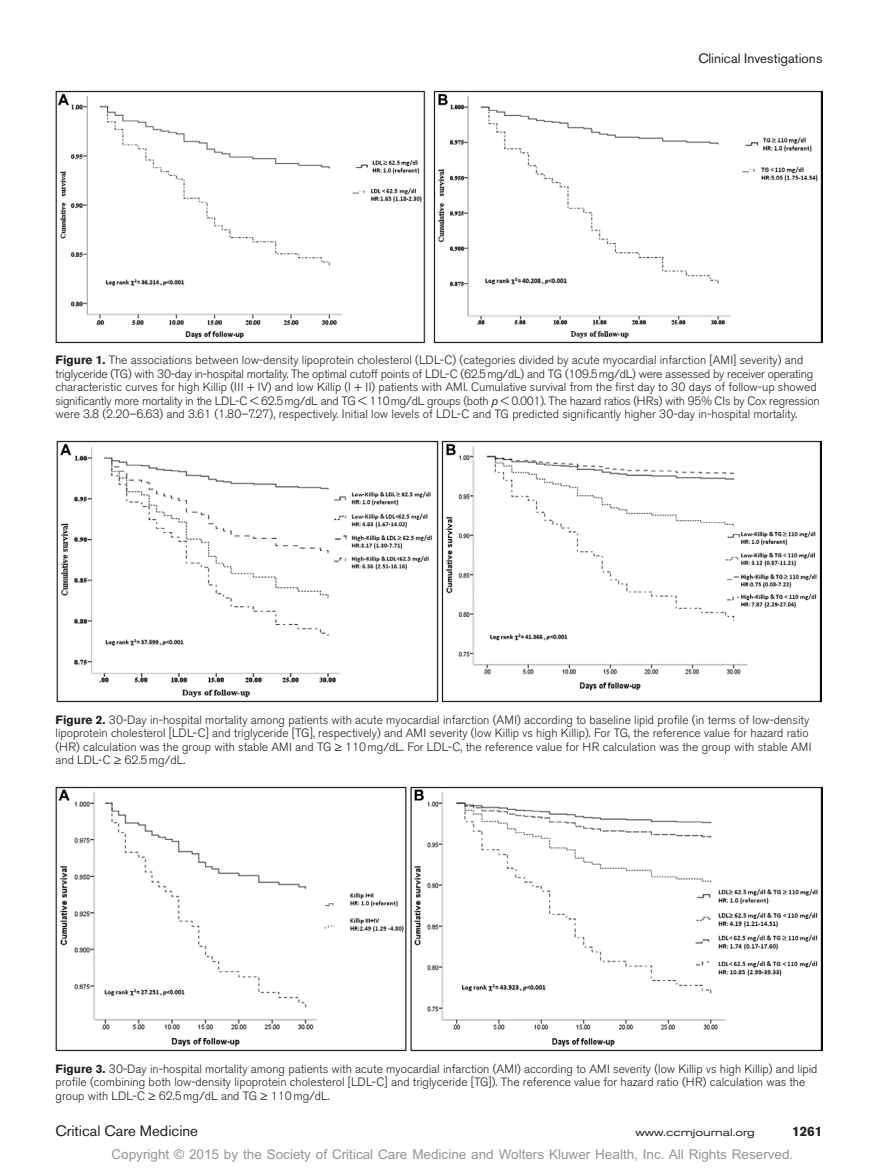
<style>
.page{position:relative;width:878px;height:1175px;background:#fff}
.page>*{position:absolute;margin:0;border:0;box-sizing:border-box;transform-origin:0 0}
.t1{font:15px "Akzidenz Grotesk BE";color:#231f20}
.t2{font:13.5px "Arial MT Std";color:#939598}
.t3{font:13.5px "Akzidenz Grotesk BE";color:#231f20}
.t4{font:700 13.5px "Akzidenz Grotesk BE";color:#231f20}
.t5{font:300 12px/13.5px "Akzidenz Grotesk BE";color:#231f20}
.t6{font:expanded 10.5px "Akzidenz Grotesk BE";color:#231f20}
.s1{font-weight:700}
.s2{font-weight:400;font-style:italic}
.s3{font-family:"Gandhari Unicode";font-weight:400}
</style>
<div class="page">
<img style="left:56px;top:90px;width:766px;height:253px">
<img style="left:56px;top:440px;width:765px;height:262px">
<img style="left:56px;top:786px;width:766px;height:265px">
<p class="t3" style="left:698px;top:50px;width:126px">Clinical Investigations</p>
<p class="t5" style="left:56px;top:354px;width:765px"><span class="s1">Figure 1.</span> The associations between low-density lipoprotein cholesterol (LDL-C) (categories divided by acute myocardial infarction [AMI] severity) and triglyceride (TG) with 30-day in-hospital mortality. The optimal cutoff points of LDL-C (62.5mg/dL) and TG (109.5mg/dL) were assessed by receiver operating characteristic curves for high Killip (III + IV) and low Killip (I + II) patients with AMI. Cumulative survival from the first day to 30 days of follow-up showed significantly more mortality in the LDL-C &lt; 62.5mg/dL and TG &lt; 110mg/dL groups (both <span class="s2">p</span> &lt; 0.001). The hazard ratios (HRs) with 95% CIs by Cox regression were 3.8 (2.20–6.63) and 3.61 (1.80–7.27), respectively. Initial low levels of LDL-C and TG predicted significantly higher 30-day in-hospital mortality.</p>
<p class="t5" style="left:55px;top:713px;width:757px"><span class="s1">Figure 2.</span> 30-Day in-hospital mortality among patients with acute myocardial infarction (AMI) according to baseline lipid profile (in terms of low-density lipoprotein cholesterol [LDL-C] and triglyceride [TG], respectively) and AMI severity (low Killip vs high Killip). For TG, the reference value for hazard ratio (HR) calculation was the group with stable AMI and TG <span class="s3">≥</span> 110mg/dL. For LDL-C, the reference value for HR calculation was the group with stable AMI and LDL-C <span class="s3">≥</span> 62.5mg/dL.</p>
<p class="t5" style="left:56px;top:1062px;width:763px"><span class="s1">Figure 3.</span> 30-Day in-hospital mortality among patients with acute myocardial infarction (AMI) according to AMI severity (low Killip vs high Killip) and lipid profile (combining both low-density lipoprotein cholesterol [LDL-C] and triglyceride [TG]). The reference value for hazard ratio (HR) calculation was the group with LDL-C <span class="s3">≥</span> 62.5mg/dL and TG <span class="s3">≥</span> 110mg/dL.</p>
<p class="t1" style="left:56px;top:1121px;width:144px">Critical Care Medicine</p>
<p class="t6" style="left:635px;top:1126px;width:121px">www.ccmjournal.org</p>
<p class="t4" style="left:792px;top:1123px;width:32px">1261</p>
<p class="t2" style="left:111px;top:1146px;width:683px">Copyright © 2015 by the Society of Critical Care Medicine and Wolters Kluwer Health, Inc. All Rights Reserved.</p>
</div>
